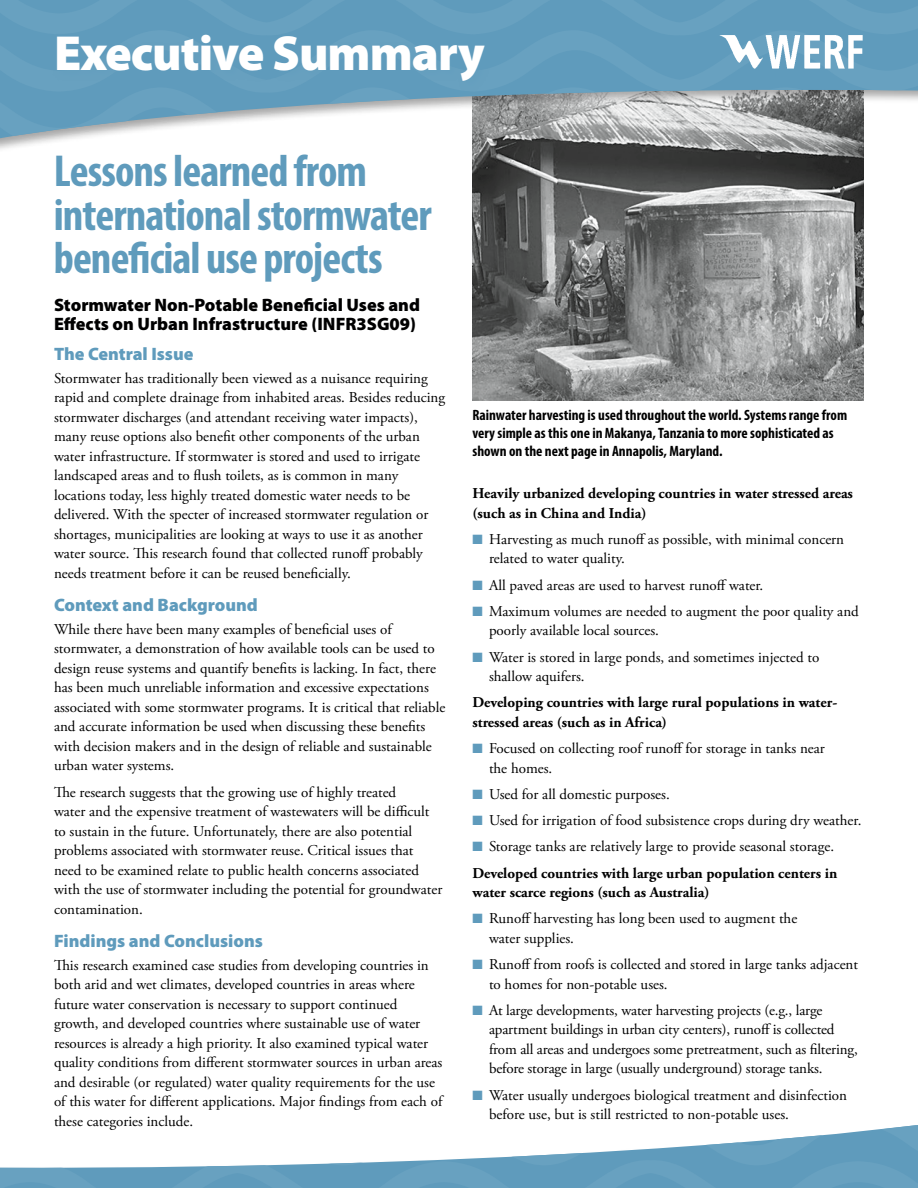
<style>
.page{position:relative;width:918px;height:1188px;background:#fff}
.page>*{position:absolute;margin:0;border:0;box-sizing:border-box;transform-origin:0 0}
.t1{font:900 49.5px "Myriad Pro";letter-spacing:-.02em;color:#fff}
.t2{font:700 condensed 45px/43.5px "Myriad Pro";letter-spacing:-.02em;color:#5f9bbc}
.t3{font:900 18px/19.5px "Myriad Pro";color:#000001}
.t4{font:900 18px "Myriad Pro";color:#5f9bbc}
.t5{font:15px/19.5px "Adobe Garamond Pro";color:#000001}
.t6{font:700 15px/19.5px "Adobe Garamond Pro";color:#000001}
.t7{font:700 condensed 15px/18px "Myriad Pro";color:#000001}
.s1{color:#5f9bbc}
.s2{font-weight:700}
</style>
<div class="page">
<svg style="left:0;top:1125px;width:918px;height:63px"></svg>
<img style="left:472px;top:154px;width:392px;height:247px">
<div style="left:0;top:0;width:918px;height:154px;background:#000001;opacity:.35"></div>
<svg style="left:0;top:0;width:918px;height:138px;background:#85abc0"></svg>
<img style="left:715px;top:32px;width:152px;height:41px">
<div style="left:52px;top:31px;width:444px;height:62px;background:#5f9bbc"></div>
<h1 class="t1" style="left:54px;top:20px;width:432px">Executive Summary</h1>
<h2 class="t2" style="left:54px;top:148px;width:379px">Lessons learned from international stormwater beneficial use projects</h2>
<p class="t3" style="left:54px;top:294px;width:368px">Stormwater Non-Potable Beneficial Uses and<br>Effects on Urban Infrastructure (INFR3SG09)</p>
<p class="t4" style="left:54px;top:342px;width:141px">The Central Issue</p>
<p class="t5" style="left:54px;top:369px;width:393px">Stormwater has traditionally been viewed as a nuisance requiring rapid and complete drainage from inhabited areas. Besides reducing stormwater discharges (and attendant receiving water impacts), many reuse options also benefit other components of the urban water infrastructure. If stormwater is stored and used to irrigate landscaped areas and to flush toilets, as is common in many locations today, less highly treated domestic water needs to be delivered. With the specter of increased stormwater regulation or shortages, municipalities are looking at ways to use it as another water source. This research found that collected runoff probably needs treatment before it can be reused beneficially.</p>
<p class="t4" style="left:54px;top:593px;width:205px">Context and Background</p>
<p class="t5" style="left:54px;top:620px;width:393px">While there have been many examples of beneficial uses of stormwater, a demonstration of how available tools can be used to design reuse systems and quantify benefits is lacking. In fact, there has been much unreliable information and excessive expectations associated with some stormwater programs. It is critical that reliable and accurate information be used when discussing these benefits with decision makers and in the design of reliable and sustainable urban water systems.</p>
<p class="t5" style="left:54px;top:783px;width:390px">The research suggests that the growing use of highly treated<br>water and the expensive treatment of wastewaters will be difficult to sustain in the future. Unfortunately, there are also potential problems associated with stormwater reuse. Critical issues that need to be examined relate to public health concerns associated with the use of stormwater including the potential for groundwater contamination.</p>
<p class="t4" style="left:54px;top:928px;width:211px">Findings and Conclusions</p>
<p class="t5" style="left:54px;top:956px;width:390px">This research examined case studies from developing countries in both arid and wet climates, developed countries in areas where future water conservation is necessary to support continued growth, and developed countries where sustainable use of water resources is already a high priority. It also examined typical water quality conditions from different stormwater sources in urban areas and desirable (or regulated) water quality requirements for the use of this water for different applications. Major findings from each of these categories include.</p>
<p class="t7" style="left:472px;top:406px;width:376px">Rainwater harvesting is used throughout the world. Systems range from very simple as this one in Makanya, Tanzania to more sophisticated as shown on the next page in Annapolis, Maryland.</p>
<p class="t6" style="left:472px;top:484px;width:382px">Heavily urbanized developing countries in water stressed areas (such as in China and India)</p>
<p class="t5" style="left:489px;top:530px;width:357px;text-indent:-16px"><span class="s1">■</span> Harvesting as much runoff as possible, with minimal concern related to water quality.</p>
<p class="t5" style="left:473px;top:576px;width:292px"><span class="s1">■</span> All paved areas are used to harvest runoff water.</p>
<p class="t5" style="left:489px;top:602px;width:371px;text-indent:-16px"><span class="s1">■</span> Maximum volumes are needed to augment the poor quality and poorly available local sources.</p>
<p class="t5" style="left:489px;top:648px;width:332px;text-indent:-16px"><span class="s1">■</span> Water is stored in large ponds, and sometimes injected to shallow aquifers.</p>
<p class="t6" style="left:472px;top:693px;width:366px">Developing countries with large rural populations in water&shy;stressed areas (such as in Africa)</p>
<p class="t5" style="left:489px;top:739px;width:337px;text-indent:-16px"><span class="s1">■</span> Focused on collecting roof runoff for storage in tanks near the homes.</p>
<p class="t5" style="left:473px;top:785px;width:199px"><span class="s1">■</span> Used for all domestic purposes.</p>
<p class="t5" style="left:473px;top:811px;width:390px"><span class="s1">■</span> Used for irrigation of food subsistence crops during dry weather.</p>
<p class="t5" style="left:472px;top:834px;width:366px;line-height:26.2px"><span class="s1">■</span> Storage tanks are relatively large to provide seasonal storage.<br><span class="s2">Developed countries with large urban population centers in</span></p>
<p class="t6" style="left:472px;top:883px;width:239px">water scarce regions (such as Australia)</p>
<p class="t5" style="left:489px;top:909px;width:310px;text-indent:-16px"><span class="s1">■</span> Runoff harvesting has long been used to augment the water supplies.</p>
<p class="t5" style="left:489px;top:955px;width:371px;text-indent:-16px"><span class="s1">■</span> Runoff from roofs is collected and stored in large tanks adjacent to homes for non-potable uses.</p>
<p class="t5" style="left:489px;top:1001px;width:370px;text-indent:-16px"><span class="s1">■</span> At large developments, water harvesting projects (e.g., large apartment buildings in urban city centers), runoff is collected from all areas and undergoes some pretreatment, such as filtering, before storage in large (usually underground) storage tanks.</p>
<p class="t5" style="left:489px;top:1086px;width:360px;text-indent:-16px"><span class="s1">■</span> Water usually undergoes biological treatment and disinfection before use, but is still restricted to non-potable uses.</p>
</div>
